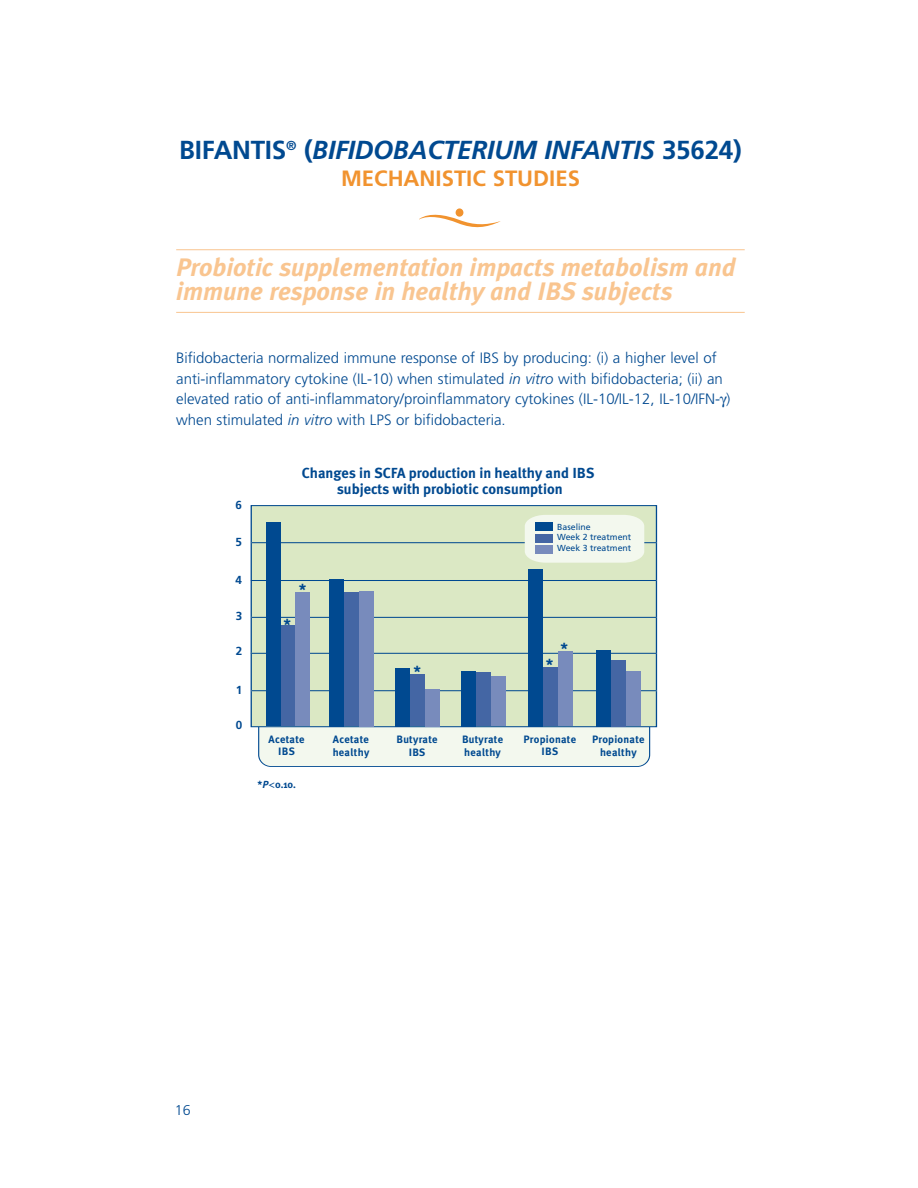
<style>
.page{position:relative;width:918px;height:1188px;background:#fff}
.page>*{position:absolute;margin:0;border:0;box-sizing:border-box;transform-origin:0 0}
.t1{font:italic 700 26.1px "Frutiger";letter-spacing:-.01em;color:#004990}
.t2{font:italic 700 25.2px/23.7px "Meta Plus";color:#f9c590}
.t3{font:700 22.05px "Frutiger";color:#f1932f}
.t4{font:700 15.9px "Meta Plus";color:#004990}
.t5{font:300 15px/20.5px "Frutiger";color:#004990}
.t6{font:700 14.55px/15.6px "Meta Plus";color:#004990;text-align:center}
.t7{font:300 14.25px "Frutiger";color:#004990}
.t8{font:700 11.7px "Frutiger";color:#004990}
.t9{font:700 10.65px/12.8px "Meta Plus";letter-spacing:.025em;color:#004990;text-align:center}
.t10{font:700 10.2px "Meta Plus";color:#004990}
.t11{font:8.7px/10.4px "Frutiger";color:#004990}
.s1{font-style:normal}
.s2{font-style:italic}
.s3{font-family:"Geneva";font-weight:400}
</style>
<div class="page">
<svg style="left:176px;top:208px;width:569px;height:559px"></svg>
<svg style="left:720px;top:397px;width:7px;height:11px"></svg>
<h1 class="t1" style="left:179px;top:139px;width:564px"><span class="s1">BIFANTIS</span><sup>®</sup> <span class="s1">(</span>BIFIDOBACTERIUM INFANTIS <span class="s1">35624)</span></h1>
<h3 class="t3" style="left:341px;top:169px;width:240px">MECHANISTIC STUDIES</h3>
<h2 class="t2" style="left:176px;top:258px;width:561px">Probiotic supplementation impacts metabolism and immune response in healthy and IBS subjects</h2>
<p class="t5" style="left:176px;top:349px;width:556px">Bifidobacteria normalized immune response of IBS by producing: (i) a higher level of anti-inflammatory cytokine (IL-10) when stimulated <span class="s2">in vitro</span> with bifidobacteria; (ii) an elevated ratio of anti-inflammatory/proinflammatory cytokines (IL-10/IL-12, IL-10/IFN- ) when stimulated <span class="s2">in vitro</span> with LPS or bifidobacteria.</p>
<p class="t8" style="left:235px;top:500px;width:8px">6</p>
<p class="t8" style="left:235px;top:537px;width:8px">5</p>
<p class="t8" style="left:235px;top:575px;width:8px">4</p>
<p class="t8" style="left:236px;top:611px;width:8px">3</p>
<p class="t8" style="left:236px;top:647px;width:8px">2</p>
<p class="t8" style="left:236px;top:685px;width:8px">1</p>
<p class="t8" style="left:236px;top:720px;width:8px">0</p>
<p class="t6" style="left:302px;top:467px;width:294px">Changes in SCFA production in healthy and IBS subjects with probiotic consumption</p>
<p class="t4" style="left:299px;top:584px;width:9px">*</p>
<p class="t4" style="left:283px;top:618px;width:9px">*</p>
<p class="t9" style="left:269px;top:734px;width:38px">Acetate<br>IBS</p>
<p class="t10" style="left:257px;top:781px;width:40px">*<span class="s2">P</span><span class="s3">&lt;</span>0.10.</p>
<p class="t11" style="left:557px;top:523px;width:76px">Baseline<br>Week 2 treatment<br>Week 3 treatment</p>
<p class="t4" style="left:414px;top:665px;width:9px">*</p>
<p class="t4" style="left:561px;top:642px;width:9px">*</p>
<p class="t4" style="left:546px;top:658px;width:9px">*</p>
<p class="t9" style="left:333px;top:734px;width:38px;text-align:left">Acetate healthy</p>
<p class="t9" style="left:397px;top:734px;width:43px">Butyrate<br>IBS</p>
<p class="t9" style="left:462px;top:734px;width:43px;text-align:left">Butyrate healthy</p>
<p class="t9" style="left:524px;top:733px;width:54px">Propionate<br>IBS</p>
<p class="t9" style="left:592px;top:734px;width:54px">Propionate healthy</p>
<p class="t7" style="left:175px;top:1104px;width:17px">16</p>
</div>
